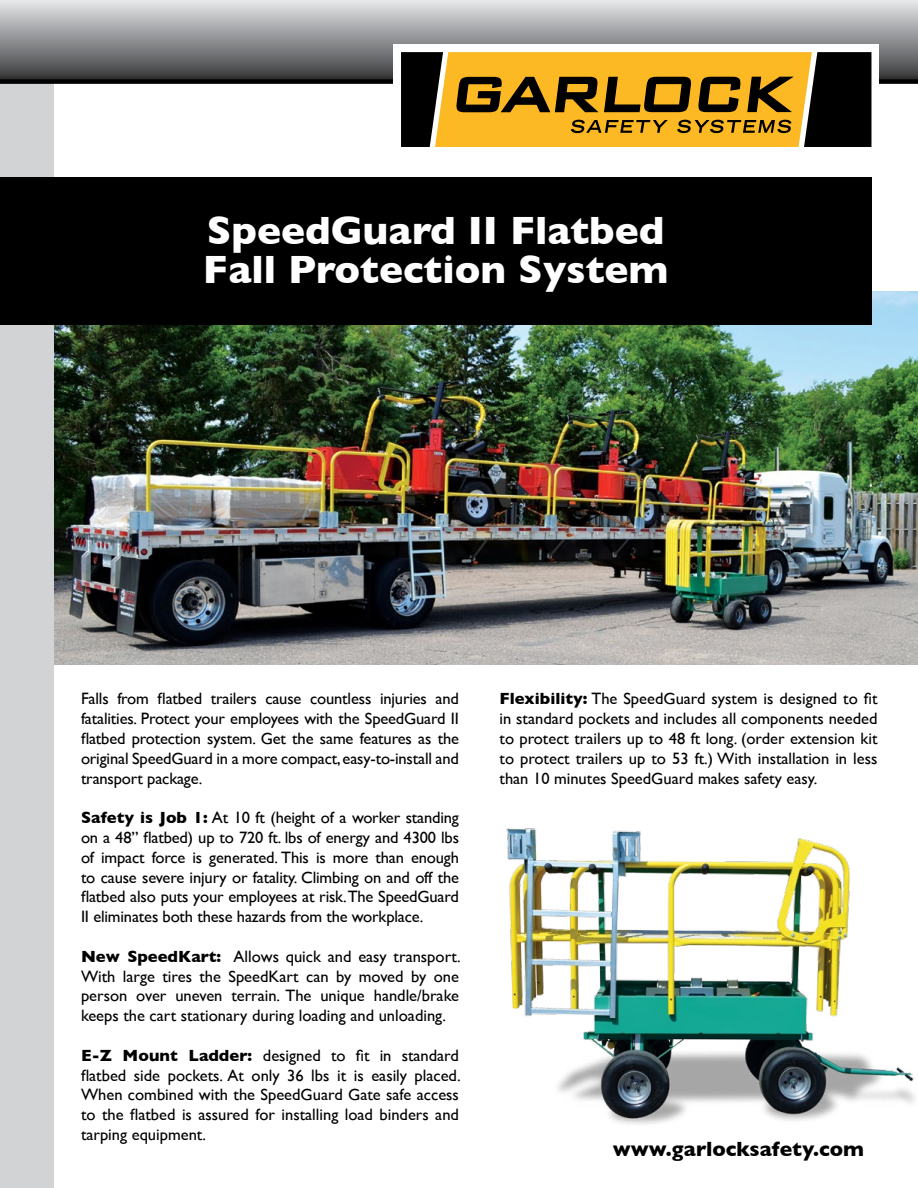
<style>
.page{position:relative;width:918px;height:1188px;background:#fff}
.page>*{position:absolute;margin:0;border:0;box-sizing:border-box;transform-origin:0 0}
.t1{font:700 40.2px/39.3px "Gill Sans";color:#fff}
.t2{font:700 21px "Gill Sans";color:#000}
.t3{font:16.5px/19.8px "Gill Sans";color:#000;text-align:justify}
.s1{font-weight:700}
</style>
<div class="page">
<img style="left:53px;top:292px;width:865px;height:373px">
<img style="left:506px;top:828px;width:409px;height:296px">
<div style="left:0;top:0;width:53px;height:1188px;background:#d1d3d4"></div>
<div style="left:0;top:0;width:918px;height:83px;background:linear-gradient(to bottom,#e7e9eb,#2f3032)"></div>
<div style="left:0;top:177px;width:872px;height:147px;background:#000"></div>
<div style="left:0;top:79px;width:918px;height:5px;background:#000"></div>
<div style="left:394px;top:44px;width:485px;height:111px;background:#fff"></div>
<svg style="left:401px;top:52px;width:470px;height:95px;background:#a1771b"></svg>
<h1 class="t1" style="left:203px;top:209px;width:467px">SpeedGuard II Flatbed<br>Fall Protection System</h1>
<p class="t3" style="left:81px;top:689px;width:380px">Falls from flatbed trailers cause countless injuries and fatalities. Protect your employees with the SpeedGuard II flatbed protection system. Get the same features as the original SpeedGuard in a more compact, easy-to-install and transport package.</p>
<p class="t3" style="left:81px;top:808px;width:380px"><span class="s1">Safety is Job 1:</span> At 10 ft (height of a worker standing on a 48” flatbed) up to 720 ft. lbs of energy and 4300 lbs of impact force is generated. This is more than enough to cause severe injury or fatality. Climbing on and off the flatbed also puts your employees at risk. The SpeedGuard II eliminates both these hazards from the workplace.</p>
<p class="t3" style="left:81px;top:946px;width:381px"><span class="s1">New SpeedKart:</span> Allows quick and easy transport.<br>With large tires the SpeedKart can by moved by one person over uneven terrain. The unique handle/brake keeps the cart stationary during loading and unloading.</p>
<p class="t3" style="left:81px;top:1045px;width:381px"><span class="s1">E-Z Mount Ladder:</span> designed to fit in standard flatbed side pockets. At only 36 lbs it is easily placed.<br>When combined with the SpeedGuard Gate safe access to the flatbed is assured for installing load binders and tarping equipment.</p>
<p class="t3" style="left:500px;top:689px;width:380px"><span class="s1">Flexibility:</span> The SpeedGuard system is designed to fit in standard pockets and includes all components needed to protect trailers up to 48 ft long. (order extension kit to protect trailers up to 53 ft.) With installation in less than 10 minutes SpeedGuard makes safety easy.</p>
<p class="t2" style="left:613px;top:1132px;width:253px">www.garlocksafety.com</p>
</div>
